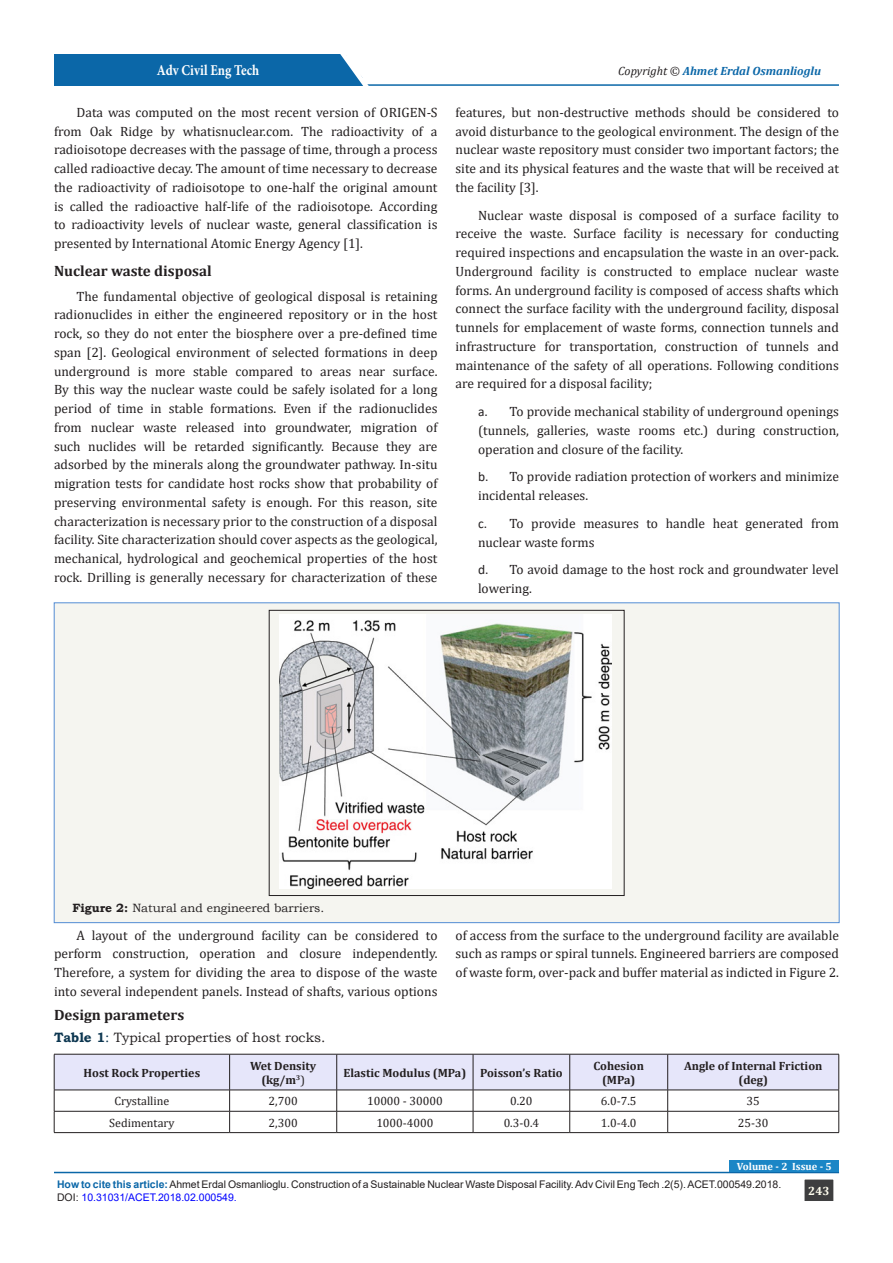
<style>
.page{position:relative;width:893px;height:1263px;background:#fff}
.page>*{position:absolute;margin:0;border:0;box-sizing:border-box;transform-origin:0 0}
.List_Paragraph{font:700 15px "Cambria";color:#231f20}
.t1{font:700 15px "Minion Pro";color:#fff;scale:.86 1}
.t2{font:13.5px/18.8px "Cambria";color:#231f20;text-align:justify}
.t3{font:13.5px "Bookman Old Style";color:#231f20}
.t4{font:700 12px/14.4px "Cambria";color:#231f20;text-align:center}
.t5{font:12px "Cambria";color:#231f20}
.t6{font:12px "Bookman Old Style";color:#231f20}
.t7{font:italic 700 12px "Cambria";color:#0b67a8}
.t8{font:700 12px "Cambria";color:#fffdee}
.t9{font:10.5px/13.5px "Arial";color:#231f20}
.t10{font:700 10.5px "Cambria";color:#fff}
.s1{font-weight:400;color:#231f20}
.s2{font-family:"Calibri"}
.s3{font-weight:700}
.s4{font-weight:700;color:#0c3650}
.s5{color:#0c3650}
.s6{font-weight:400}
.s7{font-weight:700;color:#0b67a8}
.s8{color:#00f}
</style>
<div class="page">
<hr style="left:206px;top:84px;width:633px;height:2px;background:#0b67a8">
<div style="left:54px;top:54px;width:308px;height:32px;background:#0b67a8"></div>
<svg style="left:340px;top:54px;width:34px;height:32px"></svg>
<hr style="left:54px;top:1172px;width:785px;height:1px;background:#0b67a8">
<div style="left:804px;top:1179px;width:30px;height:22px;background:#3e3e3f"></div>
<div style="left:804px;top:1179px;width:30px;height:23px;border:1px solid #fff"></div>
<div style="left:730px;top:1160px;width:109px;height:12px;background:#1b86c6"></div>
<div style="left:54px;top:603px;width:785px;height:320px;background:#f5f5f0"></div>
<img style="left:280px;top:615px;width:331px;height:274px">
<div style="left:269px;top:610px;width:355px;height:286px;border:1px solid #231f20"></div>
<svg style="left:54px;top:1054px;width:785px;height:78px"></svg>
<hr style="left:54px;top:1132px;width:176px;height:1px;background:#231f20">
<hr style="left:230px;top:1132px;width:107px;height:1px;background:#231f20">
<hr style="left:337px;top:1132px;width:136px;height:1px;background:#231f20">
<hr style="left:473px;top:1132px;width:97px;height:1px;background:#231f20">
<hr style="left:570px;top:1132px;width:98px;height:1px;background:#231f20">
<hr style="left:668px;top:1132px;width:171px;height:1px;background:#231f20">
<p class="t1" style="left:157px;top:60px;width:121px">Adv Civil Eng Tech</p>
<p class="t7" style="left:618px;top:62px;width:204px"><span class="s1">Copyright ©</span> Ahmet Erdal Osmanlioglu</p>
<p class="t2" style="left:54px;top:103px;width:385px;text-indent:22px">Data was computed on the most recent version of ORIGEN-S from Oak Ridge by whatisnuclear.com. The radioactivity of a radioisotope decreases with the passage of time, through a process called radioactive decay. The amount of time necessary to decrease the radioactivity of radioisotope to one-half the original amount is called the radioactive half-life of the radioisotope. According to radioactivity levels of nuclear waste, general classification is presented by International Atomic Energy Agency [1].</p>
<p class="List_Paragraph" style="left:54px;top:260px;width:159px">Nuclear waste disposal</p>
<p class="t2" style="left:54px;top:287px;width:385px;text-indent:22px">The fundamental objective of geological disposal is retaining radionuclides in either the engineered repository or in the host rock, so they do not enter the biosphere over a pre-defined time span [2]. Geological environment of selected formations in deep underground is more stable compared to areas near surface.<br>By this way the nuclear waste could be safely isolated for a long period of time in stable formations. Even if the radionuclides from nuclear waste released into groundwater, migration of such nuclides will be retarded significantly. Because they are adsorbed by the minerals along the groundwater pathway. In-situ migration tests for candidate host rocks show that probability of preserving environmental safety is enough. For this reason, site characterization is necessary prior to the construction of a disposal facility. Site characterization should cover aspects as the geological, mechanical, hydrological and geochemical properties of the host rock. Drilling is generally necessary for characterization of these</p>
<p class="t2" style="left:455px;top:103px;width:385px">features, but non-destructive methods should be considered to avoid disturbance to the geological environment. The design of the nuclear waste repository must consider two important factors; the site and its physical features and the waste that will be received at the facility [3].</p>
<p class="t2" style="left:455px;top:206px;width:385px;text-indent:22px">Nuclear waste disposal is composed of a surface facility to receive the waste. Surface facility is necessary for conducting required inspections and encapsulation the waste in an over-pack.<br>Underground facility is constructed to emplace nuclear waste forms. An underground facility is composed of access shafts which connect the surface facility with the underground facility, disposal tunnels for emplacement of waste forms, connection tunnels and infrastructure for transportation, construction of tunnels and maintenance of the safety of all operations. Following conditions are required for a disposal facility;</p>
<p class="t2" style="left:478px;top:402px;width:362px"><span class="s2">a.</span> To provide mechanical stability of underground openings (tunnels, galleries, waste rooms etc.) during construction, operation and closure of the facility.</p>
<p class="t2" style="left:478px;top:467px;width:362px"><span class="s2">b.</span> To provide radiation protection of workers and minimize incidental releases.</p>
<p class="t2" style="left:478px;top:514px;width:362px"><span class="s2">c.</span> To provide measures to handle heat generated from nuclear waste forms</p>
<p class="t2" style="left:478px;top:560px;width:362px"><span class="s2">d.</span> To avoid damage to the host rock and groundwater level lowering.</p>
<p class="t6" style="left:72px;top:900px;width:253px"><span class="s3">Figure 2:</span> Natural and engineered barriers.</p>
<p class="t2" style="left:54px;top:926px;width:385px;text-indent:22px">A layout of the underground facility can be considered to perform construction, operation and closure independently.<br>Therefore, a system for dividing the area to dispose of the waste into several independent panels. Instead of shafts, various options</p>
<p class="t2" style="left:455px;top:926px;width:385px">of access from the surface to the underground facility are available such as ramps or spiral tunnels. Engineered barriers are composed of waste form, over-pack and buffer material as indicted in Figure 2.</p>
<p class="List_Paragraph" style="left:54px;top:1004px;width:132px">Design parameters</p>
<p class="t3" style="left:54px;top:1028px;width:273px"><span class="s4">Table 1</span><span class="s5">:</span> Typical properties of host rocks.</p>
<p class="t4" style="left:84px;top:1065px;width:118px">Host Rock Properties</p>
<p class="t4" style="left:250px;top:1058px;width:68px">Wet Density (kg/m<sup>3</sup><span class="s6">)</span></p>
<p class="t4" style="left:343px;top:1065px;width:124px">Elastic Modulus (MPa)</p>
<p class="t4" style="left:480px;top:1065px;width:84px">Poisson’s Ratio</p>
<p class="t4" style="left:593px;top:1058px;width:52px">Cohesion (MPa)</p>
<p class="t4" style="left:684px;top:1058px;width:140px">Angle of Internal Friction (deg)</p>
<p class="t5" style="left:114px;top:1094px;width:57px">Crystalline</p>
<p class="t5" style="left:269px;top:1094px;width:31px">2,700</p>
<p class="t5" style="left:367px;top:1094px;width:77px">10000 - 30000</p>
<p class="t5" style="left:510px;top:1094px;width:24px">0.20</p>
<p class="t5" style="left:601px;top:1094px;width:37px">6.0-7.5</p>
<p class="t5" style="left:747px;top:1094px;width:15px">35</p>
<p class="t5" style="left:109px;top:1115px;width:67px">Sedimentary</p>
<p class="t5" style="left:269px;top:1115px;width:31px">2,300</p>
<p class="t5" style="left:376px;top:1115px;width:59px">1000-4000</p>
<p class="t5" style="left:504px;top:1115px;width:37px">0.3-0.4</p>
<p class="t5" style="left:601px;top:1115px;width:37px">1.0-4.0</p>
<p class="t5" style="left:738px;top:1115px;width:32px">25-30</p>
<p class="t10" style="left:737px;top:1159px;width:96px">Volume - 2 Issue - 5</p>
<p class="t9" style="left:57px;top:1177px;width:726px"><span class="s7">How to cite this article:</span>Ahmet Erdal Osmanlioglu. Construction of a Sustainable Nuclear Waste Disposal Facility. Adv Civil Eng Tech .2(5). ACET.000549.2018.<br>DOI: <span class="s8">10.31031/ACET.2018.02.000549.</span></p>
<p class="t8" style="left:808px;top:1182px;width:23px">243</p>
</div>
